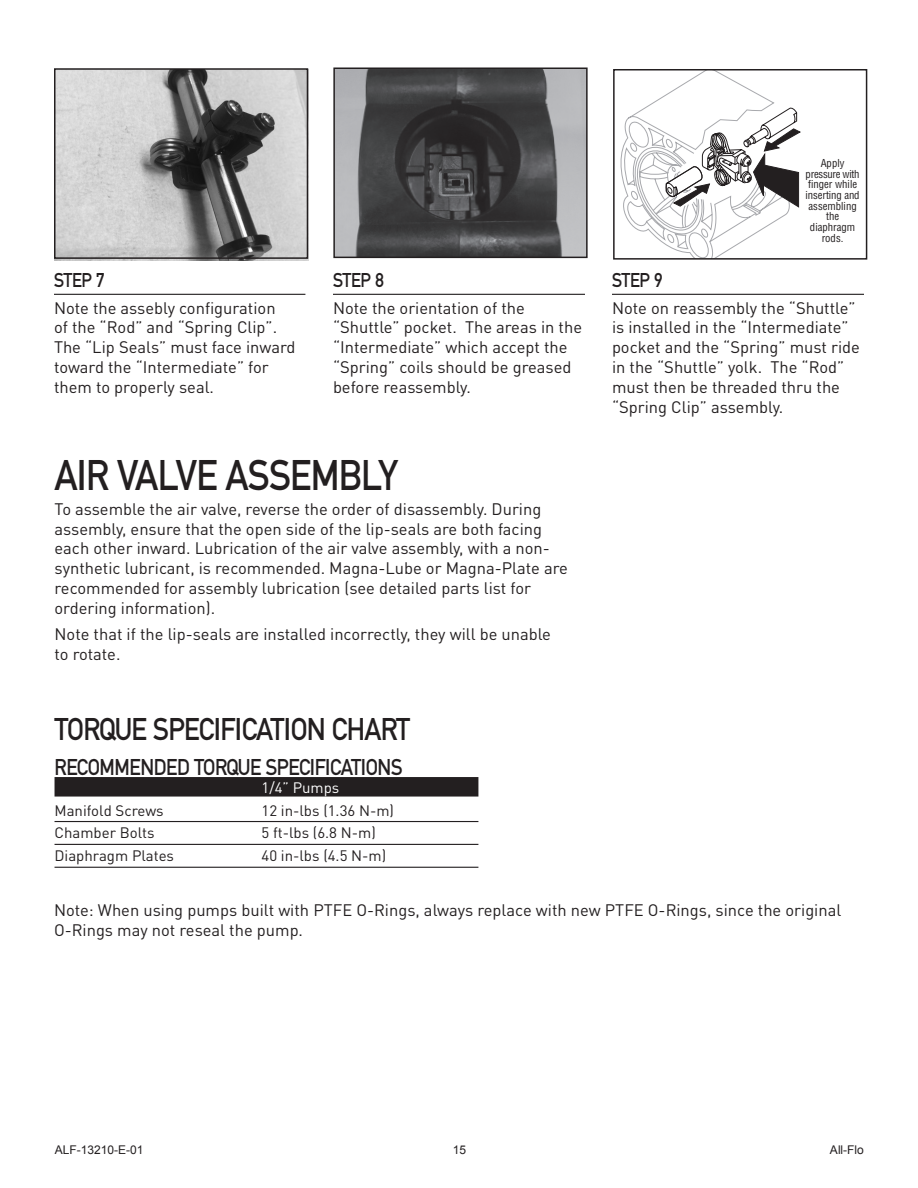
<style>
.page{position:relative;width:918px;height:1188px;background:#fff}
.page>*{position:absolute;margin:0;border:0;box-sizing:border-box;transform-origin:0 0}
.Body_Text{font:45px "DIN Mittel EF";letter-spacing:-.02em;color:#231f20;scale:.9 1}
.Sub-Headline_2{font:33px "DIN Mittel EF";letter-spacing:-.02em;color:#231f20;scale:.9 1}
.Sub-Headline_4{font:24px "DIN Mittel EF";letter-spacing:-.02em;color:#231f20;scale:.9 1}
.Sub-Headline_3-Rule{font:21px "DIN Mittel EF";letter-spacing:-.02em;color:#231f20;scale:.9 1}
.Body_Text-2{font:16.5px/19.8px "DINOT";color:#231f20}
.Parts_Table-Bar{font:15px "DINOT";color:#231f20}
.Parts_Table_Headline{font:15px "DINOT";color:#fff}
.t1{font:12px "Arial";color:#231f20}
.t2{font:condensed 10.65px/10.6px "Helvetica";color:#231f20;text-align:center}
</style>
<div class="page">
<hr style="left:54px;top:294px;width:251px;height:1px;background:#231f20">
<hr style="left:333px;top:294px;width:252px;height:1px;background:#231f20">
<hr style="left:612px;top:294px;width:252px;height:1px;background:#231f20">
<img style="left:54px;top:71px;width:254px;height:189px">
<div style="left:54px;top:68px;width:254px;height:191px;border:2px solid #231f20"></div>
<img style="left:336px;top:71px;width:249px;height:184px">
<div style="left:333px;top:68px;width:255px;height:190px;border:2px solid #231f20"></div>
<svg style="left:621px;top:72px;width:180px;height:185px"></svg>
<div style="left:613px;top:69px;width:254px;height:191px;border:2px solid #231f20"></div>
<div style="left:55px;top:777px;width:423px;height:20px;background:#231f20"></div>
<hr style="left:55px;top:821px;width:423px;height:1px;background:#231f20">
<hr style="left:55px;top:844px;width:423px;height:1px;background:#231f20">
<hr style="left:55px;top:867px;width:423px;height:1px;background:#231f20">
<p class="Sub-Headline_3-Rule" style="left:54px;top:268px;width:58px">STEP 7</p>
<p class="Body_Text-2" style="left:54px;top:297px;width:243px">Note the assebly configuration<br>of the “Rod” and “Spring Clip”.<br>The “Lip Seals” must face inward toward the “Intermediate” for them to properly seal.</p>
<p class="Sub-Headline_3-Rule" style="left:333px;top:268px;width:59px">STEP 8</p>
<p class="Body_Text-2" style="left:333px;top:297px;width:251px">Note the orientation of the “Shuttle” pocket. The areas in the “Intermediate” which accept the “Spring” coils should be greased before reassembly.</p>
<p class="Body_Text" style="left:55px;top:449px;width:383px">AIR VALVE ASSEMBLY</p>
<p class="Body_Text-2" style="left:55px;top:498px;width:515px">To assemble the air valve, reverse the order of disassembly. During assembly, ensure that the open side of the lip-seals are both facing each other inward. Lubrication of the air valve assembly, with a non&shy;synthetic lubricant, is recommended. Magna-Lube or Magna-Plate are recommended for assembly lubrication (see detailed parts list for ordering information).</p>
<p class="Body_Text-2" style="left:55px;top:624px;width:498px">Note that if the lip-seals are installed incorrectly, they will be unable to rotate.</p>
<p class="t2" style="left:806px;top:157px;width:56px">Apply pressure with finger while inserting and assembling the diaphragm rods.</p>
<p class="Sub-Headline_3-Rule" style="left:612px;top:268px;width:58px">STEP 9</p>
<p class="Body_Text-2" style="left:612px;top:297px;width:250px">Note on reassembly the “Shuttle” is installed in the “Intermediate” pocket and the “Spring” must ride in the “Shuttle” yolk. The “Rod” must then be threaded thru the “Spring Clip” assembly.</p>
<p class="Sub-Headline_2" style="left:55px;top:710px;width:397px">TORQUE SPECIFICATION CHART</p>
<p class="Sub-Headline_4" style="left:55px;top:753px;width:388px">RECOMMENDED TORQUE SPECIFICATIONS</p>
<p class="Parts_Table_Headline" style="left:262px;top:777px;width:79px">1/4” Pumps</p>
<p class="Parts_Table-Bar" style="left:55px;top:800px;width:111px">Manifold Screws</p>
<p class="Parts_Table-Bar" style="left:262px;top:800px;width:134px">12 in-lbs (1.36 N-m)</p>
<p class="Parts_Table-Bar" style="left:55px;top:823px;width:102px">Chamber Bolts</p>
<p class="Parts_Table-Bar" style="left:262px;top:823px;width:116px">5 ft-lbs (6.8 N-m)</p>
<p class="Parts_Table-Bar" style="left:55px;top:846px;width:121px">Diaphragm Plates</p>
<p class="Parts_Table-Bar" style="left:262px;top:846px;width:126px">40 in-lbs (4.5 N-m)</p>
<p class="Body_Text-2" style="left:54px;top:900px;width:789px">Note: When using pumps built with PTFE O-Rings, always replace with new PTFE O-Rings, since the original<br>O-Rings may not reseal the pump.</p>
<p class="t1" style="left:55px;top:1142px;width:90px">ALF-13210-E-01</p>
<p class="t1" style="left:453px;top:1142px;width:15px">15</p>
<p class="t1" style="left:830px;top:1142px;width:35px">All-Flo</p>
</div>
